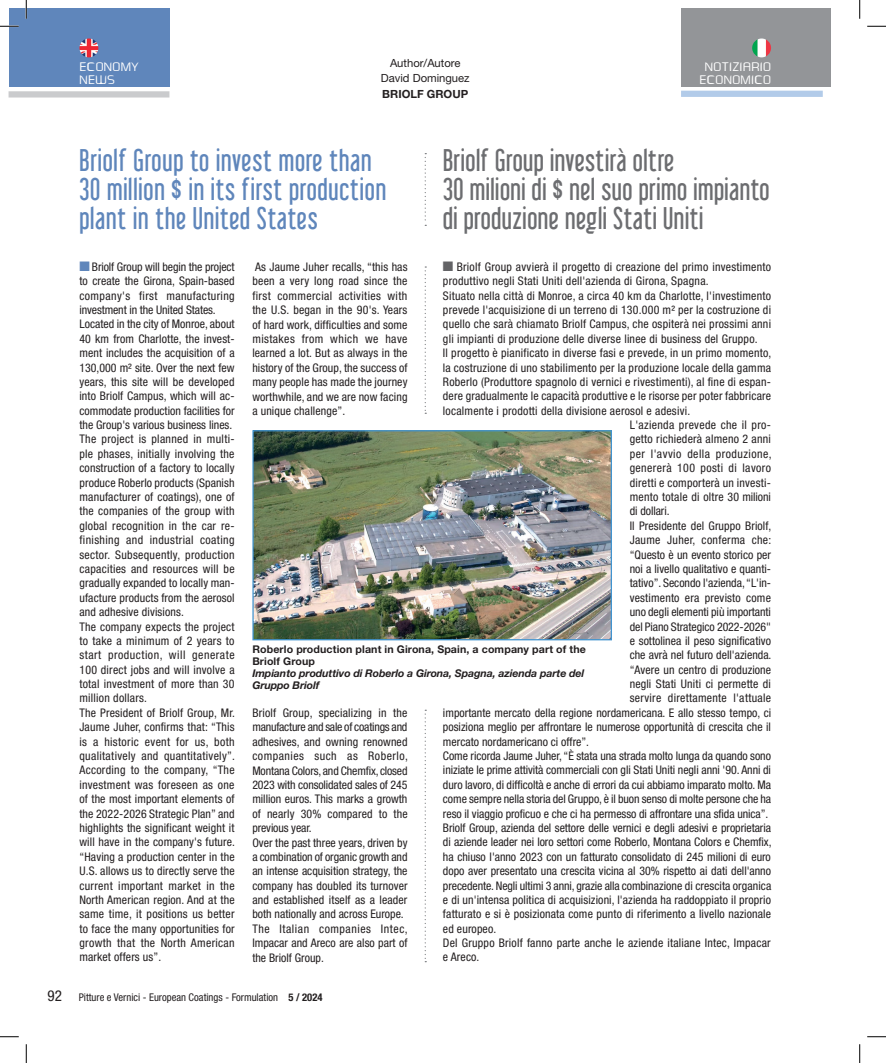
<style>
.page{position:relative;width:886px;height:1063px;background:#fff}
.page>*{position:absolute;margin:0;border:0;box-sizing:border-box;transform-origin:0 0}
.t1{font:27.5px/28.8px "Libel Suit";letter-spacing:.02em;color:#6c6d70}
.t2{font:27.5px/28.8px "Libel Suit";letter-spacing:.03em;color:#5f86bb}
.t3{font:12.5px/12.5px "Ea Designer";letter-spacing:.025em;color:#fff}
.t4{font:condensed 11.88px/14.4px "Helvetica Neue";letter-spacing:.01em;color:#231f20}
.t5{font:condensed 11.88px "Helvetica Neue";letter-spacing:-.01em;color:#231f20}
.t6{font:condensed 11.88px "Helvetica Neue";letter-spacing:.035em;color:#231f20}
.t7{font:condensed 11.88px "Helvetica Neue";letter-spacing:.03em;color:#231f20}
.t8{font:11.25px/15px "Helvetica Neue";color:#231f20;text-align:center}
.t9{font:700 11.25px "Helvetica Neue";color:#231f20}
.t10{font:italic 700 10.62px/11.9px "Helvetica Neue";letter-spacing:-.01em;color:#231f20}
.t11{font:700 10.62px/11.9px "Helvetica Neue";letter-spacing:.01em;color:#231f20}
.t12{font:condensed 10.62px "Helvetica Neue";color:#231f20}
.s1{color:#5f86bb}
.s2{color:#636366}
.s3{font-size:15px}
.s4{font-weight:700}
</style>
<div class="page">
<img style="left:254px;top:432px;width:355px;height:206px">
<div style="left:252px;top:430px;width:359px;height:210px;border:1px solid #4194d0"></div>
<svg style="left:424px;top:153px;width:2px;height:73px"></svg>
<svg style="left:424px;top:266px;width:2px;height:148px"></svg>
<svg style="left:424px;top:709px;width:2px;height:253px"></svg>
<div style="left:9px;top:9px;width:160px;height:78px;background:#5f86bb"></div>
<div style="left:680px;top:9px;width:149px;height:78px;background:#939598"></div>
<div style="left:680px;top:91px;width:142px;height:6px;background:#b2cbe9"></div>
<img style="left:79px;top:38px;width:19px;height:19px;border-radius:9px">
<img style="left:751px;top:38px;width:19px;height:19px;border-radius:9px">
<div style="left:9px;top:91px;width:160px;height:6px;background:#cacbcd"></div>
<svg style="left:0;top:25px;width:19px;height:2px"></svg>
<svg style="left:867px;top:25px;width:18px;height:2px"></svg>
<svg style="left:0;top:1036px;width:19px;height:1px"></svg>
<svg style="left:867px;top:1036px;width:18px;height:1px"></svg>
<svg style="left:25px;top:0;width:2px;height:19px"></svg>
<svg style="left:25px;top:1044px;width:2px;height:18px"></svg>
<svg style="left:859px;top:0;width:1px;height:19px"></svg>
<svg style="left:859px;top:1044px;width:1px;height:18px"></svg>
<p class="t8" style="left:380px;top:56px;width:90px">Author/Autore<br>David Dominguez</p>
<p class="t9" style="left:382px;top:86px;width:87px">BRIOLF GROUP</p>
<p class="t3" style="left:79px;top:61px;width:61px">ECONOMY<br>NEWS</p>
<p class="t3" style="left:699px;top:61px;width:73px;text-align:center">NOTIZIARIO<br>ECONOMICO</p>
<h1 class="t2" style="left:79px;top:146px;width:308px">Briolf Group to invest more than<br>30 million $ in its first production plant in the United States</h1>
<h1 class="t1" style="left:443px;top:146px;width:328px">Briolf Group investirà oltre<br>30 milioni di $ nel suo primo impianto di produzione negli Stati Uniti</h1>
<p class="t4" style="left:79px;top:259px;width:157px"><span class="s1">■</span> Briolf Group will begin the project to create the Girona, Spain-based company's first manufacturing investment in the United States.<br>Located in the city of Monroe, about<br>40 km from Charlotte, the invest&shy;ment includes the acquisition of a<br>130,000 m² site. Over the next few years, this site will be developed into Briolf Campus, which will ac&shy;commodate production facilities for the Group's various business lines.<br>The project is planned in multi&shy;ple phases, initially involving the construction of a factory to locally produce Roberlo products (Spanish manufacturer of coatings), one of the companies of the group with global recognition in the car re&shy;finishing and industrial coating sector. Subsequently, production capacities and resources will be gradually expanded to locally man&shy;ufacture products from the aerosol and adhesive divisions.<br>The company expects the project to take a minimum of 2 years to start production, will generate<br>100 direct jobs and will involve a total investment of more than 30 million dollars.<br>The President of Briolf Group, Mr.<br>Jaume Juher, confirms that: “This is a historic event for us, both qualitatively and quantitatively”.<br>According to the company, “The investment was foreseen as one of the most important elements of the 2022-2026 Strategic Plan” and highlights the significant weight it will have in the company's future. “Having a production center in the<br>U.S. allows us to directly serve the current important market in the<br>North American region. And at the same time, it positions us better to face the many opportunities for growth that the North American market offers us”.</p>
<p class="t4" style="left:252px;top:259px;width:157px;text-align:justify">As Jaume Juher recalls, “this has been a very long road since the first commercial activities with the U.S. began in the 90's. Years of hard work, difficulties and some mistakes from which we have learned a lot. But as always in the history of the Group, the success of many people has made the journey worthwhile, and we are now facing a unique challenge”.</p>
<p class="t4" style="left:443px;top:259px;width:329px"><span class="s2">■</span> Briolf Group avvierà il progetto di creazione del primo investimento</p>
<p class="t4" style="left:443px;top:274px;width:267px">produttivo negli Stati Uniti dell'azienda di Girona, Spagna.</p>
<p class="t4" style="left:443px;top:288px;width:329px">Situato nella città di Monroe, a circa 40 km da Charlotte, l'investimento</p>
<p class="t4" style="left:443px;top:302px;width:329px">prevede l'acquisizione di un terreno di 130.000 m² per la costruzione di</p>
<p class="t4" style="left:443px;top:317px;width:329px">quello che sarà chiamato Briolf Campus, che ospiterà nei prossimi anni</p>
<p class="t4" style="left:443px;top:331px;width:316px">gli impianti di produzione delle diverse linee di business del Gruppo.</p>
<p class="t4" style="left:443px;top:345px;width:330px">Il progetto è pianificato in diverse fasi e prevede, in un primo momento,</p>
<p class="t4" style="left:443px;top:360px;width:329px">la costruzione di uno stabilimento per la produzione locale della gamma</p>
<p class="t4" style="left:443px;top:374px;width:329px">Roberlo (Produttore spagnolo di vernici e rivestimenti), al fine di espan-</p>
<p class="t4" style="left:443px;top:389px;width:329px">dere gradualmente le capacità produttive e le risorse per poter fabbricare</p>
<p class="t4" style="left:443px;top:403px;width:249px">localmente i prodotti della divisione aerosol e adesivi.</p>
<p class="t7" style="left:629px;top:418px;width:143px">L'azienda prevede che il pro-</p>
<p class="t4" style="left:629px;top:432px;width:143px">getto richiederà almeno 2 anni</p>
<p class="t6" style="left:629px;top:447px;width:143px">per l'avvio della produzione,</p>
<p class="t6" style="left:629px;top:461px;width:143px">genererà 100 posti di lavoro</p>
<p class="t4" style="left:629px;top:475px;width:143px">diretti e comporterà un investi-</p>
<p class="t4" style="left:629px;top:489px;width:143px">mento totale di oltre 30 milioni</p>
<p class="t4" style="left:629px;top:504px;width:41px">di dollari.</p>
<p class="t4" style="left:629px;top:518px;width:143px">Il Presidente del Gruppo Briolf,</p>
<p class="t4" style="left:629px;top:532px;width:143px">Jaume Juher, conferma che:</p>
<p class="t4" style="left:629px;top:547px;width:143px">“Questo è un evento storico per</p>
<p class="t4" style="left:629px;top:561px;width:143px">noi a livello qualitativo e quanti-</p>
<p class="t4" style="left:629px;top:576px;width:143px">tativo”. Secondo l'azienda, “L'in-</p>
<p class="t4" style="left:629px;top:590px;width:143px">vestimento era previsto come</p>
<p class="t4" style="left:629px;top:604px;width:143px">uno degli elementi più importanti</p>
<p class="t4" style="left:629px;top:619px;width:143px">del Piano Strategico 2022-2026"</p>
<p class="t4" style="left:629px;top:633px;width:143px">e sottolinea il peso significativo</p>
<p class="t4" style="left:629px;top:647px;width:143px">che avrà nel futuro dell'azienda.</p>
<p class="t4" style="left:629px;top:662px;width:143px">“Avere un centro di produzione</p>
<p class="t4" style="left:629px;top:676px;width:143px">negli Stati Uniti ci permette di</p>
<p class="t4" style="left:629px;top:691px;width:143px">servire direttamente l'attuale</p>
<p class="t4" style="left:443px;top:705px;width:329px">importante mercato della regione nordamericana. E allo stesso tempo, ci</p>
<p class="t4" style="left:443px;top:719px;width:329px">posiziona meglio per affrontare le numerose opportunità di crescita che il</p>
<p class="t4" style="left:443px;top:734px;width:148px">mercato nordamericano ci offre”.</p>
<p class="t4" style="left:443px;top:748px;width:329px">Come ricorda Jaume Juher, “È stata una strada molto lunga da quando sono</p>
<p class="t4" style="left:443px;top:762px;width:329px">iniziate le prime attività commerciali con gli Stati Uniti negli anni '90. Anni di</p>
<p class="t4" style="left:443px;top:777px;width:329px">duro lavoro, di difficoltà e anche di errori da cui abbiamo imparato molto. Ma</p>
<p class="t4" style="left:443px;top:791px;width:329px">come sempre nella storia del Gruppo, è il buon senso di molte persone che ha</p>
<p class="t4" style="left:443px;top:806px;width:327px">reso il viaggio proficuo e che ci ha permesso di affrontare una sfida unica”.</p>
<p class="t4" style="left:443px;top:820px;width:329px">Briolf Group, azienda del settore delle vernici e degli adesivi e proprietaria</p>
<p class="t4" style="left:443px;top:834px;width:330px">di aziende leader nei loro settori come Roberlo, Montana Colors e Chemfix,</p>
<p class="t4" style="left:443px;top:849px;width:329px">ha chiuso l'anno 2023 con un fatturato consolidato di 245 milioni di euro</p>
<p class="t4" style="left:443px;top:863px;width:329px">dopo aver presentato una crescita vicina al 30% rispetto ai dati dell'anno</p>
<p class="t5" style="left:443px;top:878px;width:329px">precedente. Negli ultimi 3 anni, grazie alla combinazione di crescita organica</p>
<p class="t4" style="left:443px;top:892px;width:329px">e di un'intensa politica di acquisizioni, l'azienda ha raddoppiato il proprio</p>
<p class="t4" style="left:443px;top:906px;width:329px">fatturato e si è posizionata come punto di riferimento a livello nazionale</p>
<p class="t4" style="left:443px;top:921px;width:55px">ed europeo.</p>
<p class="t4" style="left:443px;top:935px;width:329px">Del Gruppo Briolf fanno parte anche le aziende italiane Intec, Impacar</p>
<p class="t4" style="left:443px;top:949px;width:38px">e Areco.</p>
<p class="t11" style="left:252px;top:643px;width:335px">Roberlo production plant in Girona, Spain, a company part of the<br>Briolf Group</p>
<p class="t10" style="left:252px;top:667px;width:333px">Impianto produttivo di Roberlo a Girona, Spagna, azienda parte del<br>Gruppo Briolf</p>
<p class="t4" style="left:252px;top:705px;width:157px">Briolf Group, specializing in the manufacture and sale of coatings and adhesives, and owning renowned companies such as Roberlo,<br>Montana Colors, and Chemfix, closed<br>2023 with consolidated sales of 245 million euros. This marks a growth of nearly 30% compared to the previous year.<br>Over the past three years, driven by a combination of organic growth and an intense acquisition strategy, the company has doubled its turnover and established itself as a leader both nationally and across Europe.<br>The Italian companies Intec,<br>Impacar and Areco are also part of the Briolf Group.</p>
<p class="t12" style="left:48px;top:991px;width:276px"><span class="s3">92</span> Pitture e Vernici - European Coatings - Formulation <span class="s4">5 / 2024</span></p>
</div>
